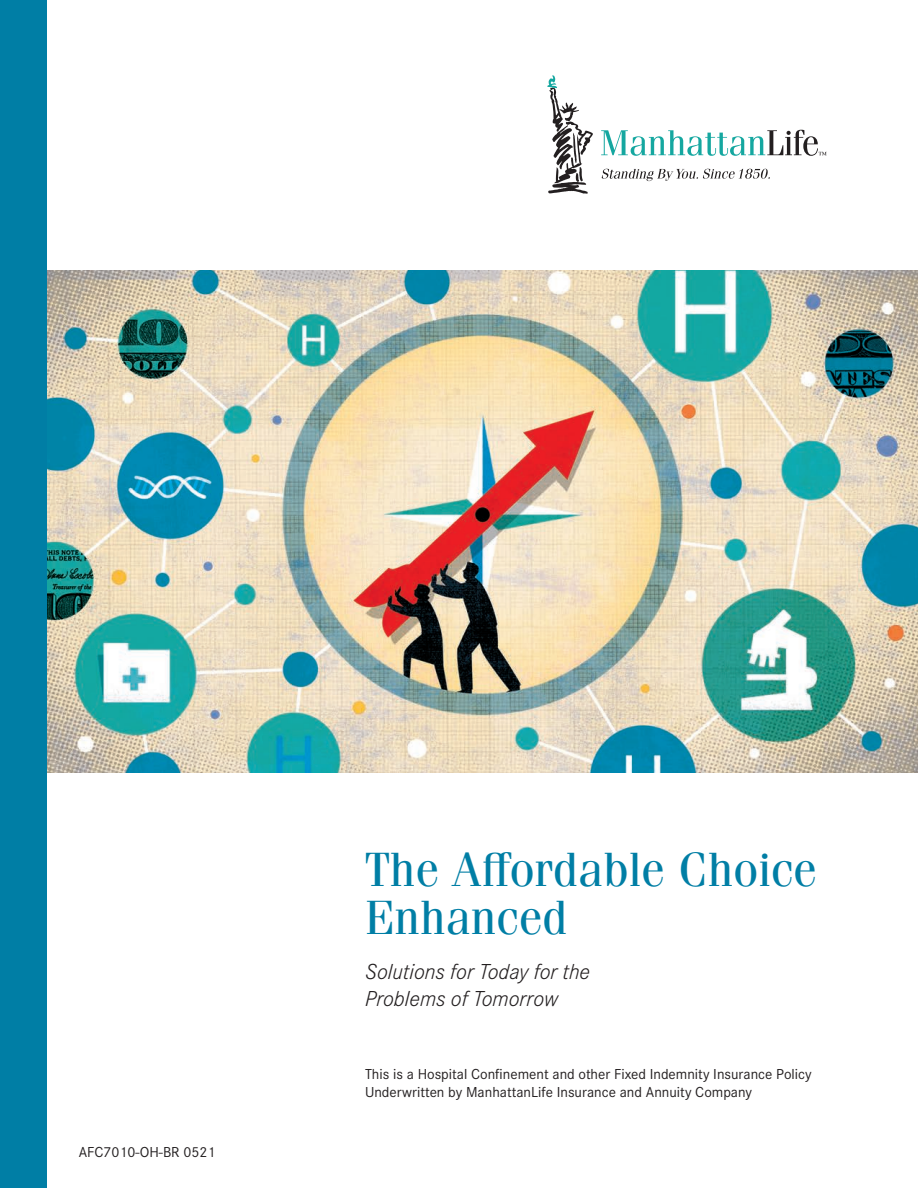
<style>
.page{position:relative;width:918px;height:1188px;background:#fff}
.page>*{position:absolute;margin:0;border:0;box-sizing:border-box;transform-origin:0 0}
.t1{font:48px/48px "Fenice Pro ITC";color:#007ea5}
.t2{font:italic 300 22.5px/27px "Corporate S Pro";color:#231f20}
.t3{font:15px/18px "Corporate S Pro";color:#231f20}
</style>
<div class="page">
<img style="left:47px;top:270px;width:871px;height:503px">
<div style="left:0;top:0;width:47px;height:1188px;background:#007ea5"></div>
<svg style="left:547px;top:75px;width:46px;height:119px"></svg>
<svg style="left:602px;top:169px;width:168px;height:12px"></svg>
<svg style="left:601px;top:130px;width:226px;height:26px"></svg>
<p class="t3" style="left:79px;top:1142px;width:138px">AFC7010-OH-BR 0521</p>
<h1 class="t1" style="left:365px;top:845px;width:454px">The Affordable Choice<br>Enhanced</h1>
<h2 class="t2" style="left:365px;top:957px;width:227px">Solutions for Today for the<br>Problems of Tomorrow</h2>
<p class="t3" style="left:365px;top:1064px;width:448px">This is a Hospital Confinement and other Fixed Indemnity Insurance Policy<br>Underwritten by ManhattanLife Insurance and Annuity Company</p>
</div>
